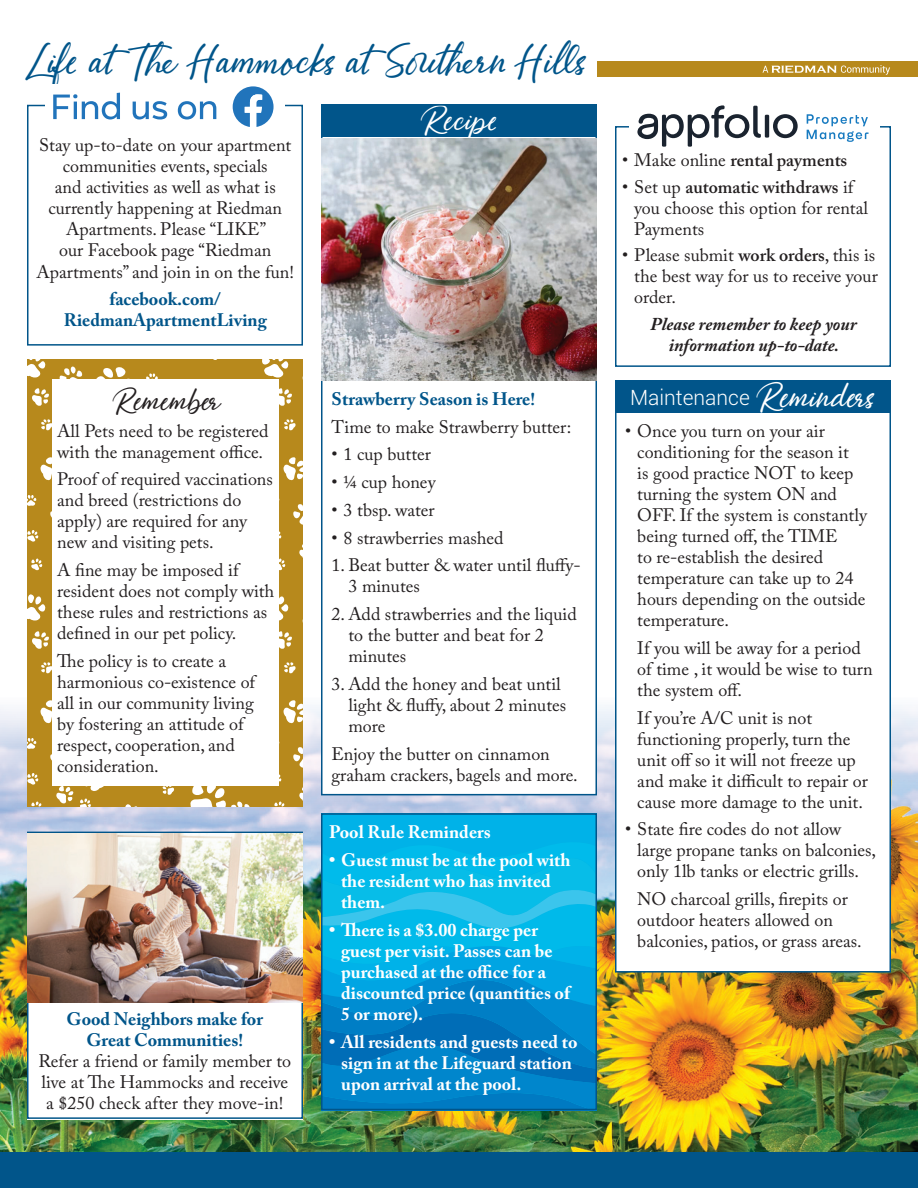
<style>
.page{position:relative;width:918px;height:1188px;background:#fff}
.page>*{position:absolute;margin:0;border:0;box-sizing:border-box;transform-origin:0 0}
.t1{font:37.5px "Abellaice";color:#01558a}
.t2{font:30px "Abellaice";color:#fff}
.t3{font:27px "Abellaice";color:#231f20}
.t4{font:300 21px "Roboto";color:#fff}
.t5{font:18px/21px "Adobe Caslon Pro";color:#231f20}
.t6{font:700 18px/21px "Adobe Caslon Pro";color:#fff}
.t7{font:700 18px/21px "Adobe Caslon Pro";color:#01558a;text-align:center}
.t8{font:italic 700 18px/21px "Adobe Caslon Pro";color:#231f20;text-align:center}
.t9{font:600 18px "Adobe Caslon Pro";color:#231f20}
.s1{font-weight:400}
.s2{font-weight:600}
.s3{font-family:"Abellaice";font-weight:400;font-size:30px}
</style>
<div class="page">
<div style="left:0;top:1153px;width:918px;height:35px;background:#01558a"></div>
<img style="left:0;top:705px;width:918px;height:446px">
<div style="left:321px;top:395px;width:276px;height:398px;background:#fff"></div>
<div style="left:27px;top:908px;width:276px;height:211px;background:#fff"></div>
<svg style="left:321px;top:816px;width:276px;height:295px"></svg>
<div style="left:615px;top:126px;width:276px;height:241px;border:2px solid #01558a"></div>
<div style="left:629px;top:101px;width:251px;height:50px;background:#fff"></div>
<svg style="left:637px;top:105px;width:124px;height:42px"></svg>
<hr style="left:765px;top:115px;width:4px;height:23px;background:#1a232f">
<svg style="left:773px;top:114px;width:25px;height:24px"></svg>
<svg style="left:807px;top:114px;width:62px;height:28px"></svg>
<div style="left:27px;top:105px;width:276px;height:241px;border:2px solid #01558a"></div>
<div style="left:45px;top:84px;width:240px;height:50px;background:#fff"></div>
<svg style="left:233px;top:86px;width:41px;height:41px"></svg>
<svg style="left:53px;top:93px;width:67px;height:27px"></svg>
<svg style="left:133px;top:101px;width:34px;height:19px"></svg>
<svg style="left:178px;top:101px;width:38px;height:19px"></svg>
<div style="left:597px;top:62px;width:321px;height:15px;background:#b7891c"></div>
<svg style="left:763px;top:65px;width:127px;height:10px"></svg>
<div style="left:27px;top:359px;width:276px;height:447px;background:#b7891c"></div>
<svg style="left:162px;top:786px;width:12px;height:9px"></svg>
<svg style="left:125px;top:804px;width:14px;height:3px"></svg>
<svg style="left:283px;top:700px;width:20px;height:24px"></svg>
<svg style="left:293px;top:747px;width:10px;height:21px"></svg>
<svg style="left:284px;top:662px;width:12px;height:12px"></svg>
<svg style="left:278px;top:631px;width:14px;height:19px"></svg>
<svg style="left:278px;top:773px;width:3px;height:12px"></svg>
<svg style="left:32px;top:631px;width:17px;height:18px"></svg>
<svg style="left:27px;top:738px;width:9px;height:11px"></svg>
<svg style="left:27px;top:773px;width:11px;height:12px"></svg>
<svg style="left:190px;top:786px;width:59px;height:20px"></svg>
<svg style="left:299px;top:787px;width:4px;height:14px"></svg>
<svg style="left:274px;top:801px;width:11px;height:5px"></svg>
<svg style="left:50px;top:754px;width:54px;height:52px"></svg>
<svg style="left:31px;top:801px;width:11px;height:5px"></svg>
<svg style="left:40px;top:662px;width:12px;height:62px"></svg>
<svg style="left:299px;top:544px;width:4px;height:14px"></svg>
<svg style="left:278px;top:558px;width:7px;height:12px"></svg>
<svg style="left:278px;top:594px;width:10px;height:27px"></svg>
<svg style="left:31px;top:558px;width:11px;height:12px"></svg>
<svg style="left:27px;top:594px;width:18px;height:27px"></svg>
<svg style="left:262px;top:359px;width:26px;height:19px"></svg>
<svg style="left:59px;top:366px;width:25px;height:14px"></svg>
<svg style="left:27px;top:359px;width:18px;height:19px"></svg>
<svg style="left:283px;top:457px;width:20px;height:24px"></svg>
<svg style="left:293px;top:504px;width:10px;height:21px"></svg>
<svg style="left:284px;top:419px;width:12px;height:12px"></svg>
<svg style="left:278px;top:388px;width:14px;height:19px"></svg>
<svg style="left:278px;top:530px;width:3px;height:12px"></svg>
<svg style="left:32px;top:388px;width:17px;height:18px"></svg>
<svg style="left:27px;top:495px;width:9px;height:11px"></svg>
<svg style="left:27px;top:530px;width:11px;height:12px"></svg>
<svg style="left:40px;top:419px;width:12px;height:62px"></svg>
<svg style="left:96px;top:367px;width:38px;height:13px"></svg>
<svg style="left:146px;top:373px;width:12px;height:7px"></svg>
<div style="left:52px;top:380px;width:226px;height:406px;background:#fff"></div>
<div style="left:321px;top:105px;width:276px;height:32px;background:#01558a"></div>
<div style="left:321px;top:104px;width:276px;height:691px;border:2px solid #01558a"></div>
<div style="left:27px;top:832px;width:276px;height:287px;border:2px solid #01558a"></div>
<div style="left:615px;top:383px;width:276px;height:590px;background:#fff;border:2px solid #01558a"></div>
<div style="left:615px;top:380px;width:276px;height:33px;background:#01558a"></div>
<img style="left:321px;top:138px;width:276px;height:242px">
<div style="left:321px;top:813px;width:276px;height:297px;border:2px solid #01558a"></div>
<img style="left:27px;top:834px;width:276px;height:168px">
<h1 class="t1" style="left:27px;top:37px;width:562px">Life at The Hammocks at Southern Hills</h1>
<p class="t5" style="left:37px;top:135px;width:259px;text-align:center">Stay up-to-date on your apartment communities events, specials<br>and activities as well as what is currently happening at Riedman<br>Apartments. Please “LIKE”<br>our Facebook page “Riedman<br>Apartments” and join in on the fun!</p>
<p class="t7" style="left:64px;top:289px;width:205px">facebook.com/<br>RiedmanApartmentLiving</p>
<h3 class="t3" style="left:111px;top:384px;width:113px">Remember</h3>
<p class="t5" style="left:57px;top:420px;width:213px">All Pets need to be registered with the management office.</p>
<p class="t5" style="left:57px;top:469px;width:217px">Proof of required vaccinations and breed (restrictions do apply) are required for any new and visiting pets.</p>
<p class="t5" style="left:57px;top:559px;width:219px">A fine may be imposed if resident does not comply with these rules and restrictions as defined in our pet policy.</p>
<p class="t5" style="left:57px;top:650px;width:199px">The policy is to create a harmonious co-existence of all in our community living by fostering an attitude of respect, cooperation, and consideration.</p>
<p class="t7" style="left:67px;top:1008px;width:198px">Good Neighbors make for<br>Great Communities!</p>
<p class="t5" style="left:38px;top:1050px;width:254px">Refer a friend or family member to live at The Hammocks and receive a $250 check after they move-in!</p>
<h2 class="t2" style="left:419px;top:101px;width:81px">Recipe</h2>
<p class="t7" style="left:332px;top:388px;width:205px">Strawberry Season is Here!</p>
<p class="t5" style="left:332px;top:416px;width:241px">Time to make Strawberry butter:</p>
<p class="t5" style="left:332px;top:444px;width:101px">• 1 cup butter</p>
<p class="t5" style="left:332px;top:471px;width:106px">• ¼ cup honey</p>
<p class="t5" style="left:332px;top:499px;width:105px">• 3 tbsp. water</p>
<p class="t5" style="left:332px;top:527px;width:173px">• 8 strawberries mashed</p>
<p class="t5" style="left:348px;top:555px;width:234px;text-indent:-17px">1. Beat butter &amp; water until fluffy-<br>3 minutes</p>
<p class="t5" style="left:348px;top:603px;width:230px;text-indent:-17px">2. Add strawberries and the liquid to the butter and beat for 2 minutes</p>
<p class="t5" style="left:348px;top:673px;width:219px;text-indent:-17px">3. Add the honey and beat until light &amp; fluffy, about 2 minutes more</p>
<p class="t5" style="left:332px;top:743px;width:248px">Enjoy the butter on cinnamon graham crackers, bagels and more.</p>
<p class="t6" style="left:329px;top:822px;width:163px">Pool Rule Reminders</p>
<p class="t6" style="left:341px;top:849px;width:231px;text-indent:-12px">• Guest must be at the pool with the resident who has invited them.</p>
<p class="t6" style="left:341px;top:919px;width:230px;text-indent:-12px">• There is a $3.00 charge per guest per visit. Passes can be purchased at the office for a discounted price (quantities of<br>5 or more).</p>
<p class="t6" style="left:341px;top:1031px;width:238px;text-indent:-12px">• All residents and guests need to sign in at the Lifeguard station upon arrival at the pool.</p>
<p class="t9" style="left:622px;top:150px;width:226px"><span class="s1">• Make online</span> rental payments</p>
<p class="t5" style="left:634px;top:176px;width:235px;text-indent:-12px">• Set up <span class="s2">automatic withdraws</span> if you choose this option for rental<br>Payments</p>
<p class="t5" style="left:634px;top:244px;width:245px;text-indent:-12px">• Please submit <span class="s2">work orders</span>, this is the best way for us to receive your order.</p>
<p class="t8" style="left:651px;top:313px;width:208px">Please remember to keep your information up-to-date.</p>
<p class="t4" style="left:630px;top:383px;width:247px">Maintenance <span class="s3">Reminders</span></p>
<p class="t5" style="left:637px;top:420px;width:231px;text-indent:-12px">• Once you turn on your air conditioning for the season it<br>is good practice NOT to keep turning the system ON and<br>OFF. If the system is constantly being turned off, the TIME<br>to re-establish the desired temperature can take up to 24 hours depending on the outside temperature.</p>
<p class="t5" style="left:637px;top:637px;width:237px">If you will be away for a period of time , it would be wise to turn the system off.</p>
<p class="t5" style="left:637px;top:707px;width:232px">If you’re A/C unit is not functioning properly, turn the unit off so it will not freeze up and make it difficult to repair or cause more damage to the unit.</p>
<p class="t5" style="left:637px;top:819px;width:240px;text-indent:-12px">• State fire codes do not allow large propane tanks on balconies, only 1lb tanks or electric grills.</p>
<p class="t5" style="left:637px;top:889px;width:226px">NO charcoal grills, firepits or outdoor heaters allowed on balconies, patios, or grass areas.</p>
</div>
